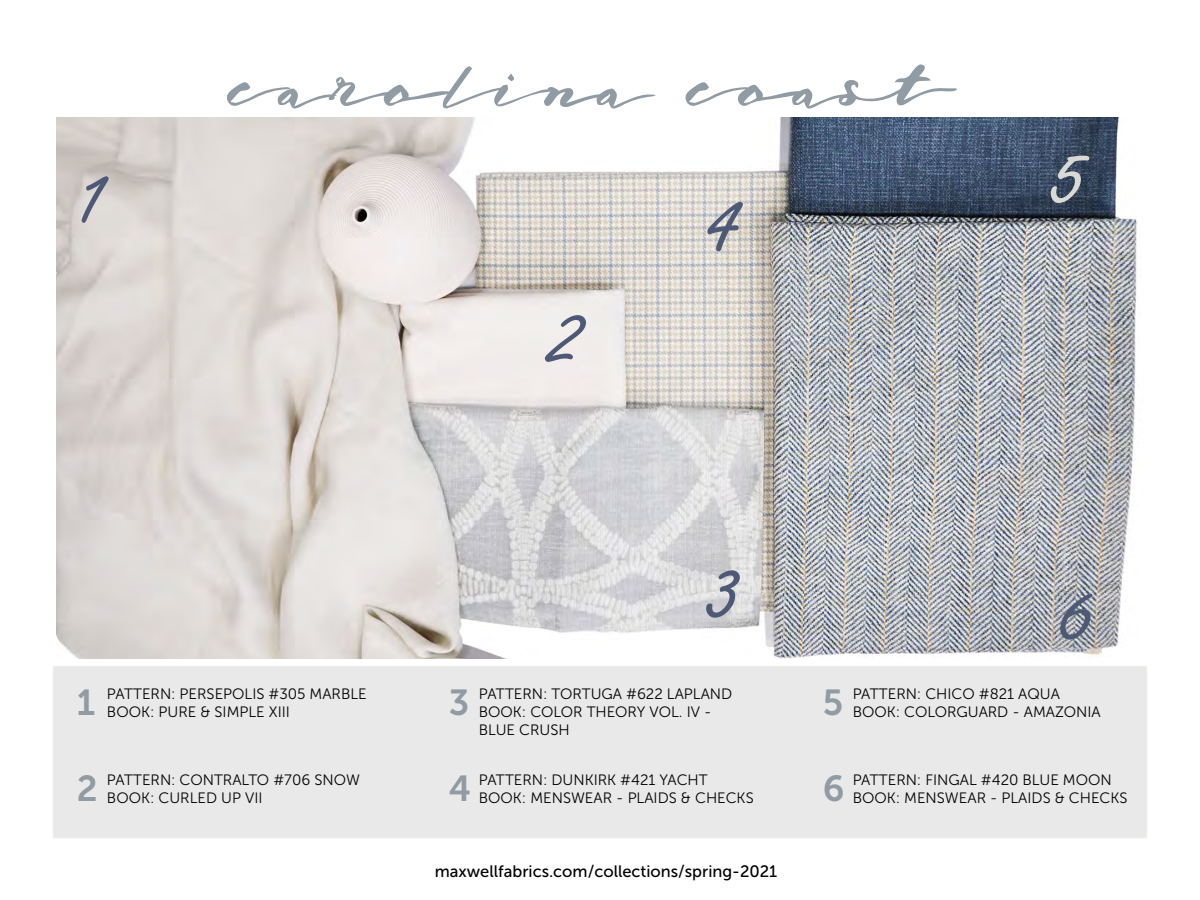
<style>
.page{position:relative;width:1200px;height:900px;background:#fff}
.page>*{position:absolute;margin:0;border:0;box-sizing:border-box;transform-origin:0 0}
.t1{font:97.5px "Freestyle Script";color:#4e5a75}
.t2{font:97.5px "Freestyle Script";color:#d9dad5}
.t3{font:75px "Lord Of The King";color:#909ba4}
.t4{font:36px "Museo Sans 700";color:#909ba3}
.t5{font:16.5px "Museo Sans 500";color:#000}
.t6{font:15px/18px "Museo Sans 300";color:#000}
</style>
<div class="page">
<div style="left:53px;top:666px;width:1094px;height:172px;background:#e9e9ea"></div>
<img style="left:57px;top:117px;width:1080px;height:541px">
<h1 class="t1" style="left:77px;top:143px;width:35px">1</h1>
<h2 class="t3" style="left:227px;top:35px;width:719px">carolina coast</h2>
<h1 class="t1" style="left:552px;top:281px;width:35px">2</h1>
<h1 class="t1" style="left:708px;top:170px;width:35px">4</h1>
<h1 class="t1" style="left:708px;top:536px;width:35px">3</h1>
<h1 class="t2" style="left:1053px;top:122px;width:35px">5</h1>
<h1 class="t1" style="left:1062px;top:558px;width:35px">6</h1>
<h3 class="t4" style="left:77px;top:683px;width:20px">1</h3>
<p class="t6" style="left:107px;top:685px;width:261px">PATTERN: PERSEPOLIS #305 MARBLE<br>BOOK: PURE &amp; SIMPLE XIII</p>
<h3 class="t4" style="left:77px;top:769px;width:22px">2</h3>
<p class="t6" style="left:107px;top:771px;width:254px">PATTERN: CONTRALTO #706 SNOW<br>BOOK: CURLED UP VII</p>
<h3 class="t4" style="left:449px;top:683px;width:22px">3</h3>
<p class="t6" style="left:479px;top:685px;width:255px">PATTERN: TORTUGA #622 LAPLAND<br>BOOK: COLOR THEORY VOL. IV -<br>BLUE CRUSH</p>
<h3 class="t4" style="left:823px;top:683px;width:22px">5</h3>
<p class="t6" style="left:853px;top:685px;width:250px">PATTERN: CHICO #821 AQUA<br>BOOK: COLORGUARD - AMAZONIA</p>
<h3 class="t4" style="left:449px;top:769px;width:24px">4</h3>
<p class="t6" style="left:479px;top:771px;width:276px">PATTERN: DUNKIRK #421 YACHT<br>BOOK: MENSWEAR - PLAIDS &amp; CHECKS</p>
<h3 class="t4" style="left:823px;top:769px;width:23px">6</h3>
<p class="t6" style="left:853px;top:771px;width:276px">PATTERN: FINGAL #420 BLUE MOON<br>BOOK: MENSWEAR - PLAIDS &amp; CHECKS</p>
<p class="t5" style="left:435px;top:862px;width:344px">maxwellfabrics.com/collections/spring-2021</p>
</div>
